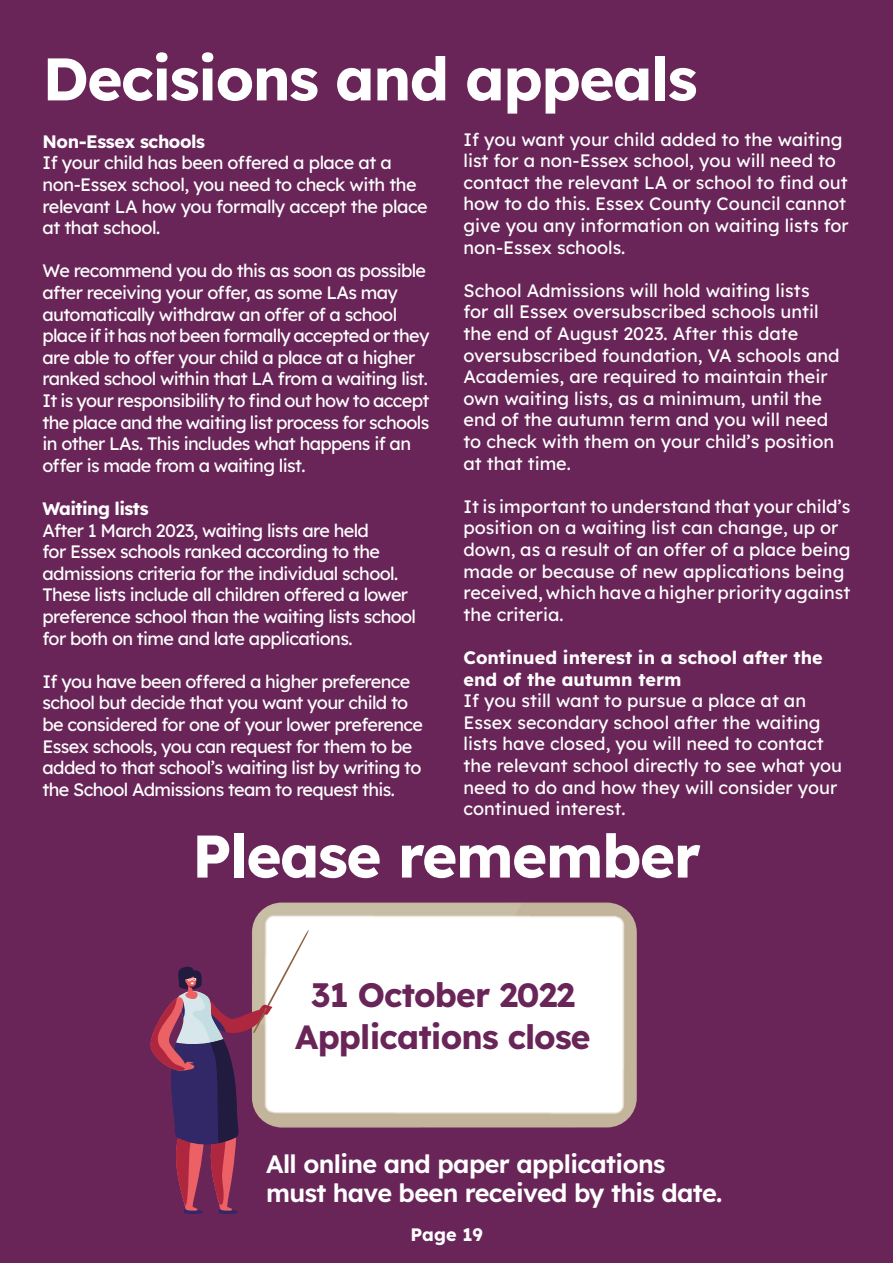
<style>
.page{position:relative;width:893px;height:1263px;background:#692558}
.page>*{position:absolute;margin:0;border:0;box-sizing:border-box;transform-origin:0 0}
.t1{font:700 60px "Lexend";letter-spacing:-.025em;color:#fff}
.t2{font:700 33.6px/42px "Lexend";letter-spacing:-.025em;color:#692558;text-align:center}
.t3{font:600 25.2px/29.4px "Lexend";letter-spacing:-.025em;color:#fff}
.t4{font:18px/21.6px "Lexend";letter-spacing:-.025em;color:#fff}
.t5{font:18px/21.6px "Lexend";color:#fff}
.t6{font:700 18px/21.6px "Lexend";color:#fff}
.t7{font:700 18px "Lexend";letter-spacing:-.025em;color:#fff}
.t8{font:700 18px "Lexend";letter-spacing:-.035em;color:#fff}
</style>
<div class="page">
<img style="left:252px;top:902px;width:385px;height:225px">
<svg style="left:150px;top:927px;width:161px;height:287px"></svg>
<h1 class="t1" style="left:43px;top:36px;width:656px">Decisions and appeals</h1>
<p class="t7" style="left:43px;top:128px;width:164px">Non-Essex schools</p>
<p class="t4" style="left:43px;top:151px;width:387px">If your child has been offered a place at a non-Essex school, you need to check with the relevant LA how you formally accept the place at that school.</p>
<p class="t4" style="left:43px;top:259px;width:388px">We recommend you do this as soon as possible after receiving your offer, as some LAs may automatically withdraw an offer of a school place if it has not been formally accepted or they are able to offer your child a place at a higher ranked school within that LA from a waiting list.<br>It is your responsibility to find out how to accept the place and the waiting list process for schools in other LAs. This includes what happens if an offer is made from a waiting list.</p>
<p class="t8" style="left:43px;top:495px;width:108px">Waiting lists</p>
<p class="t4" style="left:43px;top:518px;width:375px">After 1 March 2023, waiting lists are held<br>for Essex schools ranked according to the admissions criteria for the individual school.<br>These lists include all children offered a lower preference school than the waiting lists school for both on time and late applications.</p>
<p class="t4" style="left:43px;top:669px;width:382px">If you have been offered a higher preference school but decide that you want your child to be considered for one of your lower preference Essex schools, you can request for them to be added to that school’s waiting list by writing to the School Admissions team to request this.</p>
<p class="t5" style="left:463px;top:127px;width:387px">If you want your child added to the waiting list for a non-Essex school, you will need to contact the relevant LA or school to find out how to do this. Essex County Council cannot give you any information on waiting lists for non-Essex schools.</p>
<p class="t5" style="left:463px;top:278px;width:378px">School Admissions will hold waiting lists<br>for all Essex oversubscribed schools until the end of August 2023. After this date oversubscribed foundation, VA schools and Academies, are required to maintain their own waiting lists, as a minimum, until the end of the autumn term and you will need to check with them on your child’s position at that time.</p>
<p class="t5" style="left:463px;top:494px;width:388px">It is important to understand that your child’s position on a waiting list can change, up or down, as a result of an offer of a place being made or because of new applications being received, which have a higher priority against the criteria.</p>
<p class="t6" style="left:463px;top:646px;width:361px">Continued interest in a school after the end of the autumn term</p>
<p class="t5" style="left:463px;top:689px;width:380px">If you still want to pursue a place at an Essex secondary school after the waiting lists have closed, you will need to contact the relevant school directly to see what you need to do and how they will consider your continued interest.</p>
<h1 class="t1" style="left:192px;top:813px;width:510px">Please remember</h1>
<h2 class="t2" style="left:295px;top:972px;width:297px">31 October 2022<br>Applications close</h2>
<h3 class="t3" style="left:266px;top:1147px;width:458px">All online and paper applications must have been received by this date.</h3>
<p class="t6" style="left:410px;top:1222px;width:74px">Page 19</p>
</div>
